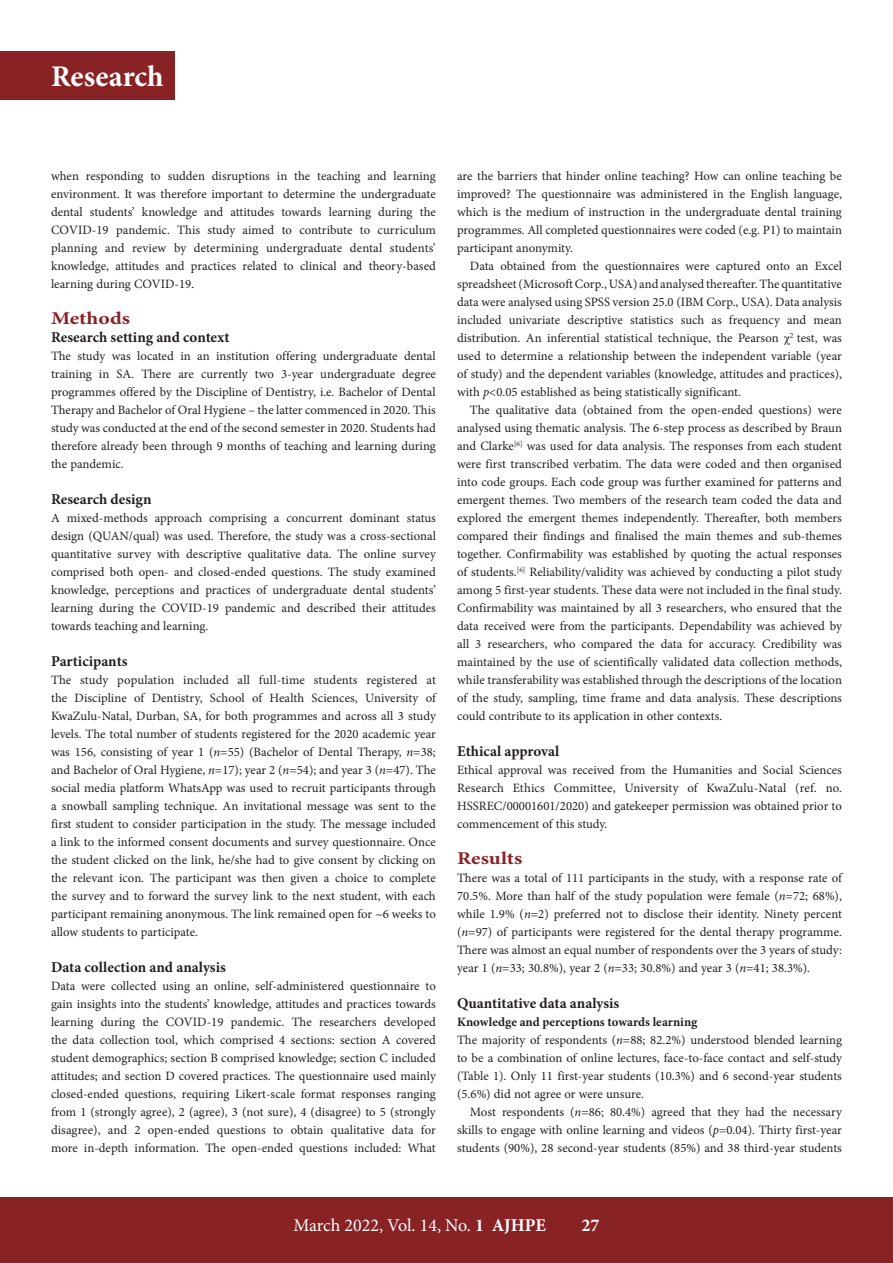
<style>
.page{position:relative;width:893px;height:1263px;background:#fff}
.page>*{position:absolute;margin:0;border:0;box-sizing:border-box;transform-origin:0 0}
.t1{font:700 30px "Minion Pro";color:#fff}
.t2{font:18px "Minion Pro";letter-spacing:-.005em;color:#fff}
.B_HEAD{font:700 18px "Minion Pro";color:#892225;scale:1.2 1}
.t3{font:700 18px "Minion Pro";color:#fff}
.C_HEAD{font:700 15px "Minion Pro";color:#231f20}
.BODY_TEXT_1ST_PARAGR{font:12.75px/18px "Minion Pro";color:#231f20;text-align:justify}
.BODY_TEXT_INDENT{font:12.75px/18px "Minion Pro";color:#231f20;text-align:justify}
.D_HEAD{font:700 12.75px "Minion Pro";color:#231f20}
.s1{font-style:italic}
.s2{font-family:"Times New Roman"}
.s3{font-weight:700}
</style>
<div class="page">
<div style="left:0;top:1197px;width:893px;height:66px;background:#892225"></div>
<div style="left:0;top:51px;width:174px;height:49px;background:#892225"></div>
<h1 class="t1" style="left:51px;top:56px;width:114px">Research</h1>
<p class="BODY_TEXT_INDENT" style="left:51px;top:167px;width:386px">when responding to sudden disruptions in the teaching and learning environment. It was therefore important to determine the undergraduate dental students’ knowledge and attitudes towards learning during the COVID-19 pandemic. This study aimed to contribute to curriculum planning and review by determining undergraduate dental students’ knowledge, attitudes and practices related to clinical and theory-based learning during COVID-19.</p>
<h2 class="B_HEAD" style="left:51px;top:306px;width:67px">Methods</h2>
<h3 class="C_HEAD" style="left:51px;top:327px;width:180px">Research setting and context</h3>
<p class="BODY_TEXT_1ST_PARAGR" style="left:51px;top:347px;width:386px">The study was located in an institution offering undergraduate dental training in SA. There are currently two 3-year undergraduate degree programmes offered by the Discipline of Dentistry, i.e. Bachelor of Dental Therapy and Bachelor of Oral Hygiene – the latter commenced in 2020. This study was conducted at the end of the second semester in 2020. Students had therefore already been through 9 months of teaching and learning during the pandemic.</p>
<h3 class="C_HEAD" style="left:51px;top:489px;width:102px">Research design</h3>
<p class="BODY_TEXT_1ST_PARAGR" style="left:51px;top:509px;width:386px">A mixed-methods approach comprising a concurrent dominant status design (QUAN/qual) was used. Therefore, the study was a cross-sectional quantitative survey with descriptive qualitative data. The online survey comprised both open- and closed-ended questions. The study examined knowledge, perceptions and practices of undergraduate dental students’ learning during the COVID-19 pandemic and described their attitudes towards teaching and learning.</p>
<h3 class="C_HEAD" style="left:51px;top:651px;width:78px">Participants</h3>
<p class="BODY_TEXT_1ST_PARAGR" style="left:51px;top:671px;width:386px">The study population included all full-time students registered at the Discipline of Dentistry, School of Health Sciences, University of KwaZulu‑Natal, Durban, SA, for both programmes and across all 3 study levels. The total number of students registered for the 2020 academic year was 156, consisting of year 1 (<span class="s1">n</span>=55) (Bachelor of Dental Therapy, <span class="s1">n</span>=38; and Bachelor of Oral Hygiene, <span class="s1">n</span>=17); year 2 (<span class="s1">n</span>=54); and year 3 (<span class="s1">n</span>=47). The social media platform WhatsApp was used to recruit participants through a snowball sampling technique. An invitational message was sent to the first student to consider participation in the study. The message included a link to the informed consent documents and survey questionnaire. Once the student clicked on the link, he/she had to give consent by clicking on the relevant icon. The participant was then given a choice to complete the survey and to forward the survey link to the next student, with each participant remaining anonymous. The link remained open for ~6 weeks to allow students to participate.</p>
<h3 class="C_HEAD" style="left:51px;top:957px;width:176px">Data collection and analysis</h3>
<p class="BODY_TEXT_1ST_PARAGR" style="left:51px;top:977px;width:386px">Data were collected using an online, self-administered questionnaire to gain insights into the students’ knowledge, attitudes and practices towards learning during the COVID-19 pandemic. The researchers developed the data collection tool, which comprised 4 sections: section A covered student demographics; section B comprised knowledge; section C included attitudes; and section D covered practices. The questionnaire used mainly closed-ended questions, requiring Likert-scale format responses ranging from 1 (strongly agree), 2 (agree), 3 (not sure), 4 (disagree) to 5 (strongly disagree), and 2 open-ended questions to obtain qualitative data for more in-depth information. The open-ended questions included: What</p>
<p class="BODY_TEXT_1ST_PARAGR" style="left:457px;top:167px;width:386px">are the barriers that hinder online teaching? How can online teaching be improved? The questionnaire was administered in the English language, which is the medium of instruction in the undergraduate dental training programmes. All completed questionnaires were coded (e.g. P1) to maintain participant anonymity.</p>
<p class="BODY_TEXT_INDENT" style="left:457px;top:257px;width:386px;text-indent:13px">Data obtained from the questionnaires were captured onto an Excel spreadsheet (Microsoft Corp., USA) and analysed thereafter. The quantitative data were analysed using SPSS version 25.0 (IBM Corp., USA). Data analysis included univariate descriptive statistics such as frequency and mean distribution. An inferential statistical technique, the Pearson <span class="s2">χ</span><sup>2</sup> test, was used to determine a relationship between the independent variable (year of study) and the dependent variables (knowledge, attitudes and practices), with <span class="s1">p</span>&lt;0.05 established as being statistically significant.</p>
<p class="BODY_TEXT_INDENT" style="left:457px;top:401px;width:386px;text-indent:13px">The qualitative data (obtained from the open-ended questions) were analysed using thematic analysis. The 6-step process as described by Braun and Clarke<sup>[6]</sup> was used for data analysis. The responses from each student were first transcribed verbatim. The data were coded and then organised into code groups. Each code group was further examined for patterns and emergent themes. Two members of the research team coded the data and explored the emergent themes independently. Thereafter, both members compared their findings and finalised the main themes and sub-themes together. Confirmability was established by quoting the actual responses of students.<sup>[6]</sup> Reliability/validity was achieved by conducting a pilot study among 5 first-year students. These data were not included in the final study.<br>Confirmability was maintained by all 3 researchers, who ensured that the data received were from the participants. Dependability was achieved by all 3 researchers, who compared the data for accuracy. Credibility was maintained by the use of scientifically validated data collection methods, while transferability was established through the descriptions of the location of the study, sampling, time frame and data analysis. These descriptions could contribute to its application in other contexts.</p>
<h3 class="C_HEAD" style="left:457px;top:741px;width:104px">Ethical approval</h3>
<p class="BODY_TEXT_1ST_PARAGR" style="left:457px;top:761px;width:386px">Ethical approval was received from the Humanities and Social Sciences Research Ethics Committee, University of KwaZulu-Natal (ref. no.<br>HSSREC/00001601/2020) and gatekeeper permission was obtained prior to commencement of this study.</p>
<h2 class="B_HEAD" style="left:457px;top:846px;width:56px">Results</h2>
<p class="BODY_TEXT_1ST_PARAGR" style="left:457px;top:869px;width:386px">There was a total of 111 participants in the study, with a response rate of 70.5%. More than half of the study population were female (<span class="s1">n</span>=72; 68%), while 1.9% (<span class="s1">n</span>=2) preferred not to disclose their identity. Ninety percent (<span class="s1">n</span>=97) of participants were registered for the dental therapy programme.<br>There was almost an equal number of respondents over the 3 years of study: year 1 (<span class="s1">n</span>=33; 30.8%), year 2 (<span class="s1">n</span>=33; 30.8%) and year 3 (<span class="s1">n</span>=41; 38.3%).</p>
<h3 class="C_HEAD" style="left:457px;top:993px;width:164px">Quantitative data analysis</h3>
<h4 class="D_HEAD" style="left:457px;top:1013px;width:242px">Knowledge and perceptions towards learning</h4>
<p class="BODY_TEXT_1ST_PARAGR" style="left:457px;top:1031px;width:386px">The majority of respondents (<span class="s1">n</span>=88; 82.2%) understood blended learning to be a combination of online lectures, face-to-face contact and self-study (Table 1). Only 11 first-year students (10.3%) and 6 second-year students (5.6%) did not agree or were unsure.</p>
<p class="BODY_TEXT_INDENT" style="left:457px;top:1103px;width:386px;text-indent:13px">Most respondents (<span class="s1">n</span>=86; 80.4%) agreed that they had the necessary skills to engage with online learning and videos (<span class="s1">p</span>=0.04). Thirty first-year students (90%), 28 second-year students (85%) and 38 third-year students</p>
<h2 class="t2" style="left:293px;top:1213px;width:254px">March 2022, Vol. 14, No. <span class="s3">1 AJHPE</span></h2>
<h2 class="t3" style="left:581px;top:1213px;width:20px">27</h2>
</div>
